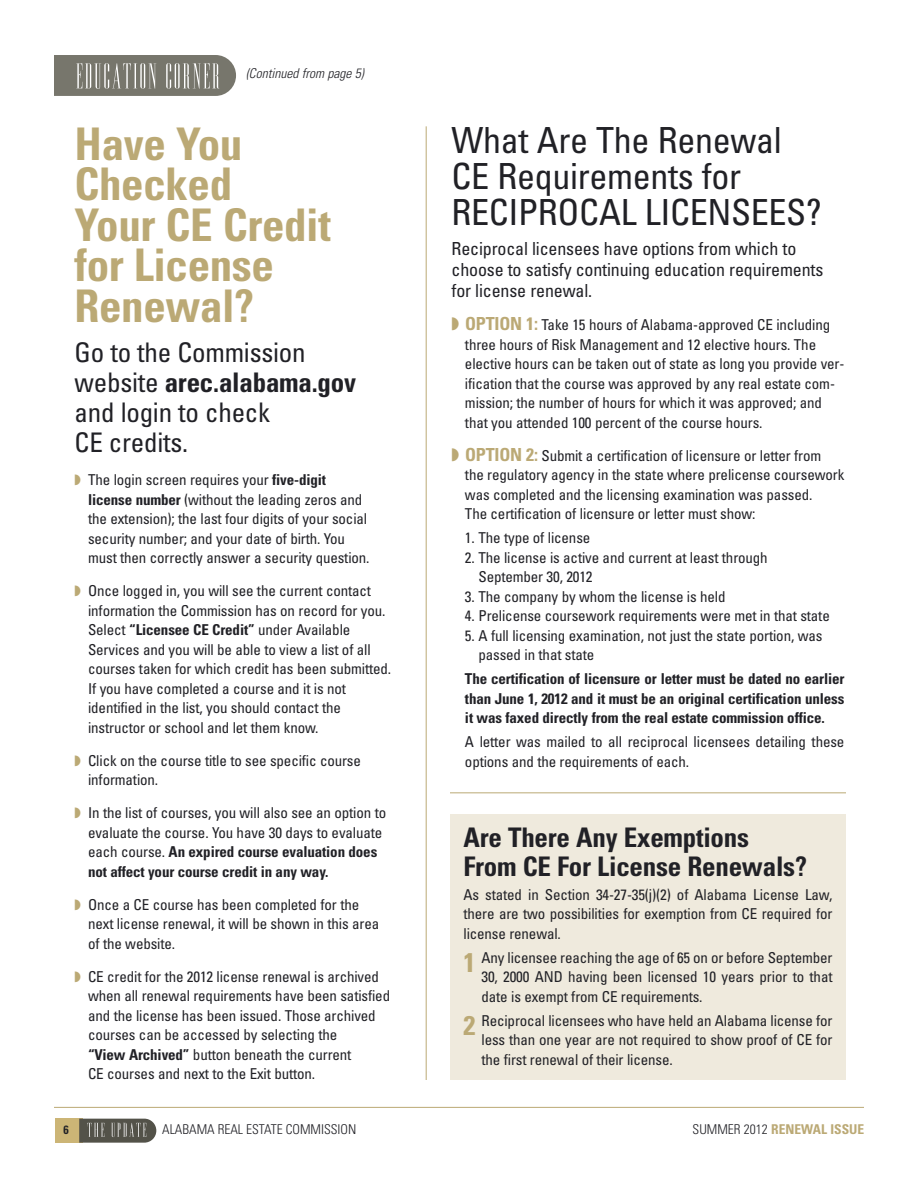
<style>
.page{position:relative;width:918px;height:1188px;background:#fff}
.page>*{position:absolute;margin:0;border:0;box-sizing:border-box;transform-origin:0 0}
.t1{font:700 condensed 45px/40.5px "Univers";letter-spacing:-.01em;color:#bba975}
.t2{font:condensed 36px/36px "Univers";letter-spacing:-.01em;color:#212126}
.t3{font:condensed 27px/30px "Univers";letter-spacing:-.01em;color:#212126}
.t4{font:700 condensed 27px/28.5px "Univers";letter-spacing:-.01em;color:#212126}
.t5{font:condensed 18px/21px "Univers";letter-spacing:-.01em;color:#212126}
.t6{font:condensed 15px/19.5px "Univers";letter-spacing:-.01em;color:#212126}
.t7{font:700 condensed 15px/19.5px "Univers";letter-spacing:-.01em;color:#212126;text-align:justify}
.t8{font:300 condensed 13.5px "Univers";color:#212126}
.t9{font:700 condensed 13.5px "Univers";color:#bba975}
.t10{font:italic 300 condensed 13.5px "Univers";color:#212126}
.t11{font:700 condensed 12px "Univers";color:#212126}
.s1{font-weight:700}
.s2{color:#bba975}
.s3{font-weight:700;font-size:18px;color:#bba975}
.s4{font-weight:700;font-size:27px;color:#bba975}
.s5{font-weight:300;color:#212126}
</style>
<div class="page">
<div style="left:55px;top:1119px;width:28px;height:24px;background:#ccb576"></div>
<svg style="left:79px;top:1119px;width:77px;height:24px;background:#68675f"></svg>
<hr style="left:54px;top:1107px;width:810px;height:1px;background:#bba975">
<svg style="left:54px;top:55px;width:182px;height:41px;background:#898880"></svg>
<hr style="left:426px;top:126px;width:1px;height:954px;background:#bba975">
<hr style="left:450px;top:792px;width:396px;height:1px;background:#bba975">
<div style="left:450px;top:814px;width:396px;height:266px;background:#efeadd"></div>
<p class="t10" style="left:246px;top:68px;width:122px">(Continued from page 5)</p>
<h1 class="t1" style="left:75px;top:128px;width:258px">Have You<br>Checked<br>Your CE Credit for License<br>Renewal?</h1>
<h3 class="t3" style="left:75px;top:340px;width:283px">Go to the Commission website <span class="s1">arec.alabama.gov </span>and login to check<br>CE credits.</h3>
<p class="t6" style="left:88px;top:472px;width:283px;text-indent:-13px"><span class="s2">◗</span> The login screen requires your <span class="s1">five-digit license number</span> (without the leading zeros and the extension); the last four digits of your social security number; and your date of birth. You must then correctly answer a security question.</p>
<p class="t6" style="left:88px;top:583px;width:305px;text-indent:-14px"><span class="s2">◗</span> Once logged in, you will see the current contact information the Commission has on record for you.<br>Select <span class="s1">“Licensee CE Credit”</span> under Available Services and you will be able to view a list of all courses taken for which credit has been submitted.<br>If you have completed a course and it is not identified in the list, you should contact the instructor or school and let them know.</p>
<p class="t6" style="left:88px;top:752px;width:274px;text-indent:-14px"><span class="s2">◗</span> Click on the course title to see specific course information.</p>
<p class="t6" style="left:88px;top:805px;width:300px;text-indent:-14px"><span class="s2">◗</span> In the list of courses, you will also see an option to evaluate the course. You have 30 days to evaluate each course. <span class="s1">An expired course evaluation does not affect your course credit in any way.</span></p>
<p class="t6" style="left:88px;top:896px;width:293px;text-indent:-14px"><span class="s2">◗</span> Once a CE course has been completed for the next license renewal, it will be shown in this area of the website.</p>
<p class="t6" style="left:88px;top:968px;width:304px;text-indent:-14px"><span class="s2">◗</span> CE credit for the 2012 license renewal is archived when all renewal requirements have been satisfied and the license has been issued. Those archived courses can be accessed by selecting the<br><span class="s1">“View Archived”</span> button beneath the current<br>CE courses and next to the Exit button.</p>
<h2 class="t2" style="left:452px;top:126px;width:372px">What Are The Renewal<br>CE Requirements for<br>RECIPROCAL LICENSEES?</h2>
<p class="t5" style="left:452px;top:240px;width:373px">Reciprocal licensees have options from which to choose to satisfy continuing education requirements for license renewal.</p>
<p class="t6" style="left:465px;top:317px;width:381px;text-indent:-13px"><span class="s2">◗</span> <span class="s3">OPTION 1:</span> Take 15 hours of Alabama-approved CE including three hours of Risk Management and 12 elective hours. The elective hours can be taken out of state as long you provide ver&shy;ification that the course was approved by any real estate com&shy;mission; the number of hours for which it was approved; and that you attended 100 percent of the course hours.</p>
<p class="t6" style="left:465px;top:447px;width:381px;text-indent:-13px"><span class="s2">◗</span> <span class="s3">OPTION 2:</span> Submit a certification of licensure or letter from<br>the regulatory agency in the state where prelicense coursework was completed and the licensing examination was passed.<br>The certification of licensure or letter must show:</p>
<p class="t6" style="left:465px;top:530px;width:127px">1. The type of license</p>
<p class="t6" style="left:478px;top:549px;width:291px;text-indent:-14px">2. The license is active and current at least through<br>September 30, 2012</p>
<p class="t6" style="left:465px;top:588px;width:262px">3. The company by whom the license is held</p>
<p class="t6" style="left:465px;top:608px;width:366px">4. Prelicense coursework requirements were met in that state</p>
<p class="t6" style="left:478px;top:627px;width:345px;text-indent:-14px">5. A full licensing examination, not just the state portion, was passed in that state</p>
<p class="t7" style="left:465px;top:671px;width:381px">The certification of licensure or letter must be dated no earlier than June 1, 2012 and it must be an original certification unless it was faxed directly from the real estate commission office.</p>
<p class="t6" style="left:465px;top:734px;width:381px">A letter was mailed to all reciprocal licensees detailing these options and the requirements of each.</p>
<h3 class="t4" style="left:464px;top:826px;width:345px">Are There Any Exemptions<br>From CE For License Renewals?</h3>
<p class="t6" style="left:464px;top:886px;width:370px;text-align:justify">As stated in Section 34-27-35(j)(2) of Alabama License Law, there are two possibilities for exemption from CE required for license renewal.</p>
<p class="t6" style="left:482px;top:949px;width:353px;text-align:justify;text-indent:-18px"><span class="s4">1</span> Any licensee reaching the age of 65 on or before September 30, 2000 AND having been licensed 10 years prior to that date is exempt from CE requirements.</p>
<p class="t6" style="left:482px;top:1012px;width:353px;text-align:justify;text-indent:-18px"><span class="s4">2</span> Reciprocal licensees who have held an Alabama license for less than one year are not required to show proof of CE for the first renewal of their license.</p>
<p class="t11" style="left:64px;top:1126px;width:7px">6</p>
<p class="t8" style="left:162px;top:1124px;width:196px">ALABAMA REAL ESTATE COMMISSION</p>
<p class="t9" style="left:693px;top:1124px;width:173px"><span class="s5">SUMMER 2012</span> RENEWAL ISSUE</p>
</div>
